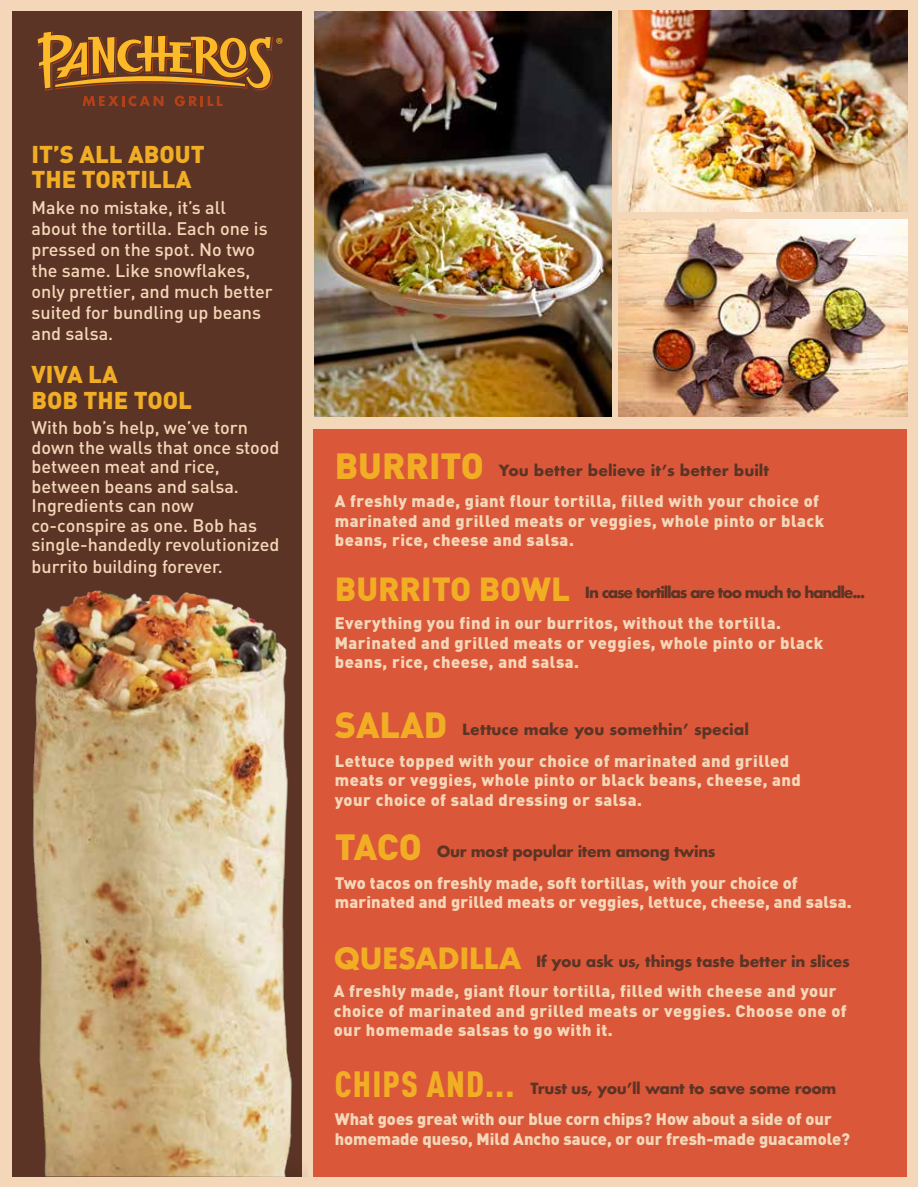
<style>
.page{position:relative;width:918px;height:1188px;background:#fff}
.page>*{position:absolute;margin:0;border:0;box-sizing:border-box;transform-origin:0 0}
.t1{font:900 36px "DIN";color:#f1ae25}
.t2{font:900 36px "DIN Cond";letter-spacing:.03em;color:#f1ae25}
.t3{font:900 33px "DIN";color:#f1ae25}
.t4{font:700 28.5px "Futura";letter-spacing:-.02em;color:#f1ae25}
.t5{font:900 24px/25.5px "DIN";color:#f1ae25}
.t6{font:500 18px/21.1px "DIN";color:#f4d7b9}
.t7{font:17.7px "Myriad Pro";color:#fdb927}
.t8{font:900 16.5px/19.5px "DIN";letter-spacing:.03em;color:#f4d7b9}
.t9{font:900 16.5px/19.5px "DIN";letter-spacing:.01em;color:#f4d7b9}
.t10{font:900 16.5px/19.5px "DIN";color:#f4d7b9}
.t11{font:700 15px "Futura";letter-spacing:-.02em;color:#5b3425}
.t12{font:700 15px "Futura";color:#5b3425}
.t13{font:700 15px "Futura";letter-spacing:-.08em;color:#5b3425}
</style>
<div class="page">
<div style="left:0;top:0;width:918px;height:1186px;background:#f4d7b9"></div>
<img style="left:314px;top:11px;width:297px;height:406px">
<img style="left:619px;top:11px;width:288px;height:201px">
<img style="left:619px;top:219px;width:288px;height:198px">
<div style="left:313px;top:429px;width:594px;height:748px;background:#da5739"></div>
<div style="left:13px;top:11px;width:289px;height:1166px;background:#5b3425"></div>
<svg style="left:38px;top:31px;width:235px;height:75px"></svg>
<img style="left:12px;top:583px;width:296px;height:594px">
<p class="t7" style="left:276px;top:34px;width:9px">®</p>
<h3 class="t5" style="left:32px;top:140px;width:175px">IT’S ALL ABOUT<br>THE TORTILLA</h3>
<p class="t6" style="left:32px;top:196px;width:243px">Make no mistake, it’s all about the tortilla. Each one is pressed on the spot. No two the same. Like snowflakes, only prettier, and much better suited for bundling up beans and salsa.</p>
<h3 class="t5" style="left:32px;top:360px;width:162px">VIVA LA<br>BOB THE TOOL</h3>
<p class="t6" style="left:32px;top:417px;width:250px;line-height:19.5px">With bob’s help, we’ve torn down the walls that once stood between meat and rice, between beans and salsa.<br>Ingredients can now co-conspire as one. Bob has single-handedly revolutionized</p>
<p class="t6" style="left:32px;top:555px;width:193px">burrito building forever.</p>
<h1 class="t1" style="left:335px;top:442px;width:151px">BURRITO</h1>
<p class="t12" style="left:499px;top:460px;width:272px">You better believe it’s better built</p>
<p class="t8" style="left:335px;top:491px;width:491px">A freshly made, giant flour tortilla, filled with your choice of marinated and grilled meats or veggies, whole pinto or black beans, rice, cheese and salsa.</p>
<h2 class="t3" style="left:335px;top:567px;width:237px">BURRITO BOWL</h2>
<p class="t13" style="left:585px;top:582px;width:282px">In case tortillas are too much to handle...</p>
<p class="t8" style="left:335px;top:613px;width:490px">Everything you find in our burritos, without the tortilla.<br>Marinated and grilled meats or veggies, whole pinto or black beans, rice, cheese, and salsa.</p>
<h1 class="t1" style="left:335px;top:701px;width:114px">SALAD</h1>
<p class="t12" style="left:462px;top:720px;width:288px">Lettuce make you somethin’ special</p>
<p class="t8" style="left:335px;top:750px;width:468px">Lettuce topped with your choice of marinated and grilled meats or veggies, whole pinto or black beans, cheese, and your choice of salad dressing or salsa.</p>
<h1 class="t1" style="left:335px;top:823px;width:89px">TACO</h1>
<p class="t11" style="left:437px;top:842px;width:280px">Our most popular item among twins</p>
<p class="t9" style="left:335px;top:872px;width:518px">Two tacos on freshly made, soft tortillas, with your choice of marinated and grilled meats or veggies, lettuce, cheese, and salsa.</p>
<h3 class="t4" style="left:334px;top:939px;width:190px">QUESADILLA</h3>
<p class="t11" style="left:536px;top:952px;width:315px">If you ask us, things taste better in slices</p>
<p class="t8" style="left:334px;top:981px;width:515px">A freshly made, giant flour tortilla, filled with cheese and your choice of marinated and grilled meats or veggies. Choose one of our homemade salsas to go with it.</p>
<h1 class="t2" style="left:335px;top:1061px;width:181px">CHIPS AND...</h1>
<p class="t11" style="left:531px;top:1078px;width:307px">Trust us, you’ll want to save some room</p>
<p class="t10" style="left:335px;top:1109px;width:517px">What goes great with our blue corn chips? How about a side of our homemade queso, Mild Ancho sauce, or our fresh-made guacamole?</p>
</div>
